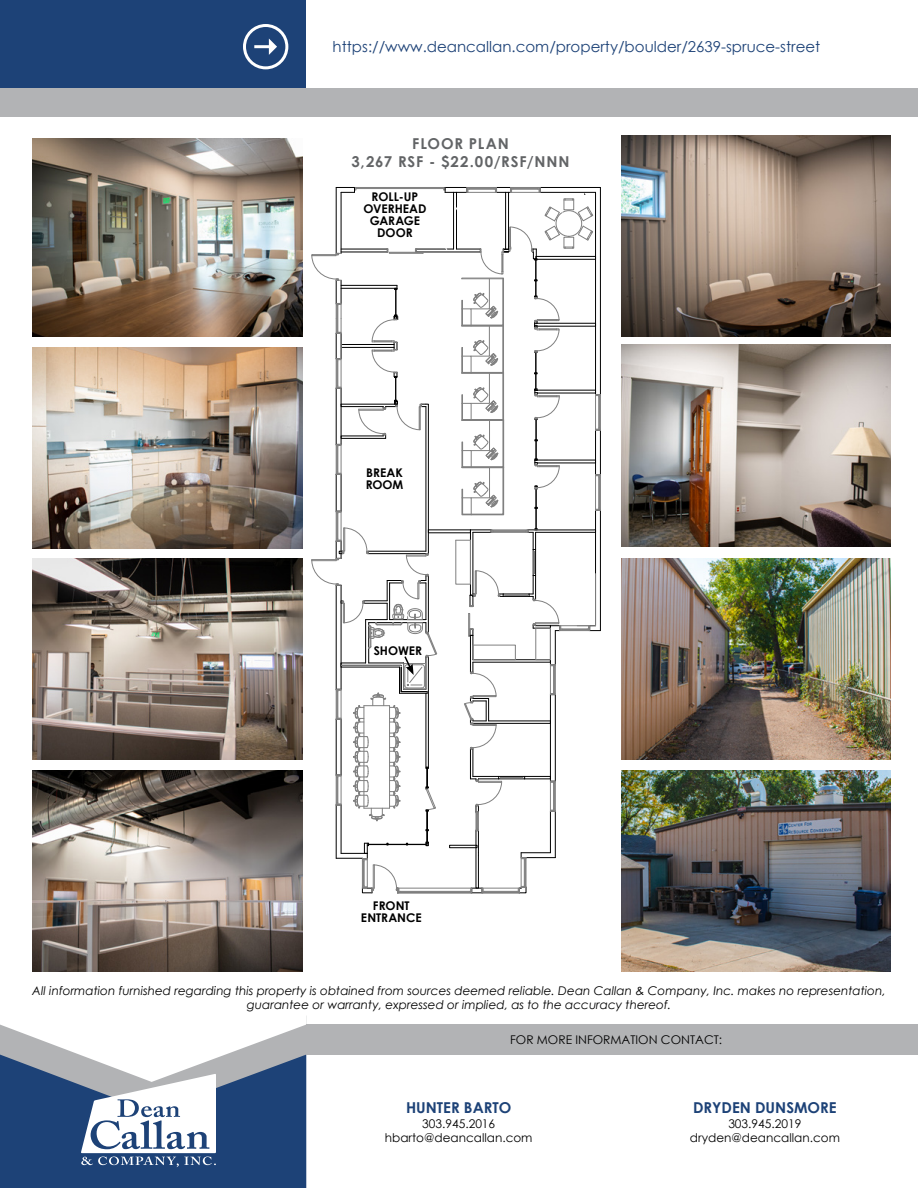
<style>
.page{position:relative;width:918px;height:1188px;background:#fff}
.page>*{position:absolute;margin:0;border:0;box-sizing:border-box;transform-origin:0 0}
.t1{font:15px "Century Gothic";color:#1d4277}
.t2{font:700 15px/18px "Century Gothic";letter-spacing:.06em;color:#626466;text-align:center}
.t3{font:700 15px "Century Gothic";color:#1d4277}
.t4{font:italic 12px/14.4px "Century Gothic";color:#000;text-align:center}
.t5{font:12px/14.4px "Century Gothic";color:#000;text-align:center}
.t6{font:700 12px/12px "Century Gothic";color:#000;text-align:center}
</style>
<div class="page">
<div style="left:0;top:0;width:306px;height:108px;background:#1d4277"></div>
<div style="left:0;top:89px;width:918px;height:28px;background:#b2b3b5"></div>
<svg style="left:243px;top:24px;width:45px;height:45px"></svg>
<div style="left:306px;top:1024px;width:612px;height:31px;background:#b2b3b5"></div>
<svg style="left:0;top:956px;width:306px;height:232px"></svg>
<img style="left:621px;top:136px;width:270px;height:201px">
<img style="left:621px;top:771px;width:270px;height:201px">
<img style="left:33px;top:559px;width:270px;height:201px">
<img style="left:33px;top:347px;width:270px;height:201px">
<img style="left:33px;top:139px;width:270px;height:198px">
<img style="left:33px;top:770px;width:270px;height:202px">
<img style="left:621px;top:559px;width:270px;height:201px">
<img style="left:621px;top:345px;width:270px;height:201px">
<svg style="left:312px;top:187px;width:289px;height:706px"></svg>
<p class="t1" style="left:333px;top:36px;width:489px">https://www.deancallan.com/property/boulder/2639-spruce-street</p>
<p class="t2" style="left:351px;top:133px;width:220px">FLOOR PLAN<br>3,267 RSF - $22.00/RSF/NNN</p>
<p class="t6" style="left:363px;top:190px;width:65px">ROLL-UP<br>OVERHEAD<br>GARAGE<br>DOOR</p>
<p class="t6" style="left:366px;top:467px;width:39px;text-align:left">BREAK<br>ROOM</p>
<p class="t6" style="left:374px;top:644px;width:50px">SHOWER</p>
<p class="t6" style="left:361px;top:899px;width:62px">FRONT<br>ENTRANCE</p>
<p class="t4" style="left:32px;top:983px;width:855px">All information furnished regarding this property is obtained from sources deemed reliable. Dean Callan &amp; Company, Inc. makes no representation, guarantee or warranty, expressed or implied, as to the accuracy thereof.</p>
<p class="t5" style="left:510px;top:1032px;width:214px">FOR MORE INFORMATION CONTACT:</p>
<p class="t3" style="left:406px;top:1097px;width:107px">HUNTER BARTO</p>
<p class="t5" style="left:385px;top:1116px;width:149px">303.945.2016 hbarto@deancallan.com</p>
<p class="t3" style="left:693px;top:1097px;width:145px">DRYDEN DUNSMORE</p>
<p class="t5" style="left:690px;top:1116px;width:152px">303.945.2019 dryden@deancallan.com</p>
</div>
